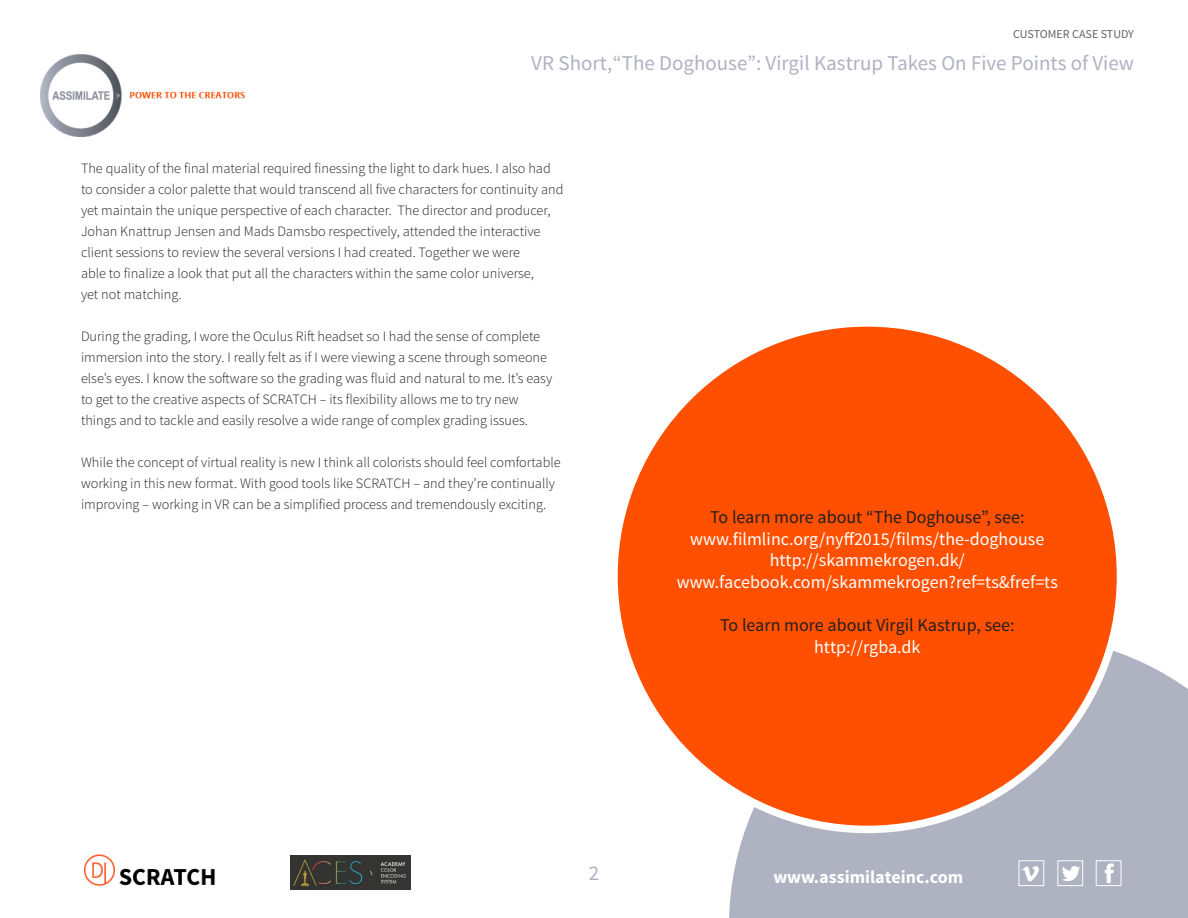
<style>
.page{position:relative;width:1188px;height:918px;background:#fff}
.page>*{position:absolute;margin:0;border:0;box-sizing:border-box;transform-origin:0 0}
.t1{font:21px "Source Sans Pro";color:#afb2c0}
.t2{font:18px "Source Sans Pro";color:#fff}
.t3{font:18px "Source Sans Pro";color:#231f20}
.t4{font:700 18px "Source Sans Pro";color:#fff}
.t5{font:300 14.25px/21px "Source Sans Pro";color:#231f20}
.t6{font:12px "Source Sans Pro";color:#636366}
</style>
<div class="page">
<div style="left:729px;top:650px;width:459px;height:268px;background:#afb2c0"></div>
<div style="left:614px;top:323px;width:506px;height:506px;background:#ff5001;border-radius:50%"></div>
<img style="left:40px;top:54px;width:204px;height:82px">
<img style="left:84px;top:854px;width:131px;height:32px">
<img style="left:291px;top:856px;width:119px;height:34px">
<svg style="left:1022px;top:866px;width:17px;height:17px"></svg>
<svg style="left:1105px;top:864px;width:9px;height:19px"></svg>
<svg style="left:1062px;top:866px;width:18px;height:15px"></svg>
<div style="left:1096px;top:860px;width:25px;height:26px;border:1px solid #fff"></div>
<div style="left:1058px;top:860px;width:25px;height:26px;border:1px solid #fff"></div>
<div style="left:1019px;top:860px;width:25px;height:26px;border:1px solid #fff"></div>
<p class="t6" style="left:1013px;top:27px;width:122px">CUSTOMER CASE STUDY</p>
<p class="t1" style="left:531px;top:50px;width:604px">VR Short, “The Doghouse”: Virgil Kastrup Takes On Five Points of View</p>
<p class="t5" style="left:81px;top:158px;width:484px">The quality of the final material required finessing the light to dark hues. I also had to consider a color palette that would transcend all five characters for continuity and yet maintain the unique perspective of each character. The director and producer, Johan Knattrup Jensen and Mads Damsbo respectively, attended the interactive client sessions to review the several versions I had created. Together we were</p>
<p class="t5" style="left:81px;top:263px;width:454px">able to finalize a look that put all the characters within the same color universe,</p>
<p class="t5" style="left:81px;top:284px;width:102px">yet not matching.</p>
<p class="t5" style="left:81px;top:326px;width:461px">During the grading, I wore the Oculus Rift headset so I had the sense of complete</p>
<p class="t5" style="left:81px;top:347px;width:473px">immersion into the story. I really felt as if I were viewing a scene through someone else’s eyes. I know the software so the grading was fluid and natural to me. It’s easy to get to the creative aspects of SCRATCH – its flexibility allows me to try new</p>
<p class="t5" style="left:81px;top:410px;width:448px">things and to tackle and easily resolve a wide range of complex grading issues.</p>
<p class="t5" style="left:81px;top:452px;width:481px">While the concept of virtual reality is new I think all colorists should feel comfortable working in this new format. With good tools like SCRATCH – and they’re continually improving – working in VR can be a simplified process and tremendously exciting.</p>
<p class="t3" style="left:710px;top:506px;width:316px">To learn more about “The Doghouse”, see:</p>
<p class="t2" style="left:690px;top:528px;width:356px">www.filmlinc.org/nyff2015/films/the-doghouse</p>
<p class="t2" style="left:770px;top:549px;width:197px">http://skammekrogen.dk/</p>
<p class="t2" style="left:677px;top:571px;width:383px">www.facebook.com/skammekrogen?ref=ts&amp;fref=ts</p>
<p class="t3" style="left:720px;top:614px;width:296px">To learn more about Virgil Kastrup, see:</p>
<p class="t2" style="left:814px;top:636px;width:108px">http://rgba.dk</p>
<p class="t1" style="left:589px;top:860px;width:12px">2</p>
<p class="t4" style="left:773px;top:865px;width:191px">www.assimilateinc.com</p>
</div>
